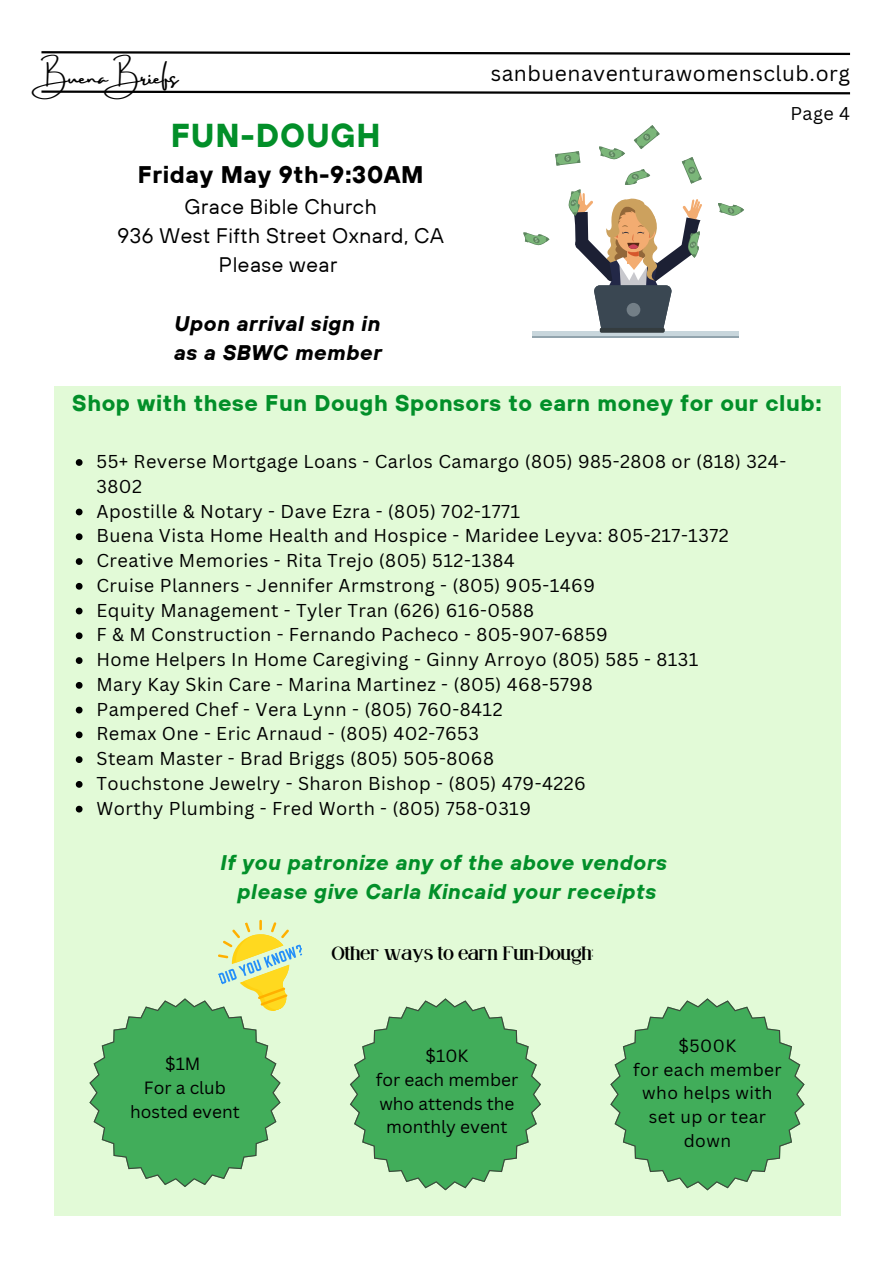
<style>
.page{position:relative;width:894px;height:1264px;background:#fff}
.page>*{position:absolute;margin:0;border:0;box-sizing:border-box;transform-origin:0 0}
.t1{font:700 33px "TT Hoves";letter-spacing:.025em;color:#028f29}
.t2{font:700 24px "TT Hoves";letter-spacing:.025em;color:#000}
.t3{font:700 22.65px "TT Hoves";letter-spacing:.025em;color:#028f29}
.t4{font:italic 700 21.15px/29.2px "TT Hoves";letter-spacing:.025em;color:#028f29;text-align:center}
.t5{font:italic 700 21.15px/29.2px "TT Hoves";letter-spacing:.025em;color:#000}
.t6{font:21px/29.2px "TT Hoves";letter-spacing:.025em;color:#000;text-align:center}
.t7{font:21px "Canva Sans";letter-spacing:.025em;color:#000}
.t8{font:21px "Grown";color:#000}
.t9{font:21px "Amsterdam Three";letter-spacing:-.05em;color:#000}
.t10{font:18.15px/24.8px "Canva Sans";letter-spacing:.025em;color:#000}
.t11{font:18px "Canva Sans";color:#000}
.t12{font:17.25px/23.7px "Canva Sans";color:#000;text-align:center}
.t13{font:17.25px/23.7px "Canva Sans";letter-spacing:.025em;color:#000;text-align:center}
</style>
<div class="page">
<svg style="left:41px;top:51px;width:810px;height:5px"></svg>
<svg style="left:41px;top:90px;width:810px;height:5px"></svg>
<div style="left:532px;top:331px;width:206px;height:6px;background:#c8d6dc"></div>
<hr style="left:532px;top:336px;width:206px;height:1px;background:#92a4ad">
<svg style="left:523px;top:232px;width:26px;height:14px"></svg>
<svg style="left:718px;top:203px;width:26px;height:13px"></svg>
<svg style="left:555px;top:125px;width:146px;height:203px"></svg>
<hr style="left:599px;top:328px;width:65px;height:4px;background:#343c3f;border-radius:2px">
<div style="left:626px;top:303px;width:14px;height:13px;background:#737f87;border-radius:50%"></div>
<div style="left:54px;top:386px;width:786px;height:828px;background:#e2fad7"></div>
<svg style="left:76px;top:459px;width:6px;height:7px"></svg>
<svg style="left:76px;top:508px;width:6px;height:7px"></svg>
<svg style="left:76px;top:533px;width:6px;height:7px"></svg>
<svg style="left:76px;top:558px;width:6px;height:7px"></svg>
<svg style="left:76px;top:583px;width:6px;height:6px"></svg>
<svg style="left:76px;top:607px;width:6px;height:7px"></svg>
<svg style="left:76px;top:632px;width:6px;height:7px"></svg>
<svg style="left:76px;top:657px;width:6px;height:7px"></svg>
<svg style="left:76px;top:682px;width:6px;height:6px"></svg>
<svg style="left:76px;top:706px;width:6px;height:7px"></svg>
<svg style="left:76px;top:731px;width:6px;height:7px"></svg>
<svg style="left:76px;top:756px;width:6px;height:7px"></svg>
<svg style="left:76px;top:781px;width:6px;height:6px"></svg>
<svg style="left:76px;top:805px;width:6px;height:7px"></svg>
<svg style="left:610px;top:998px;width:194px;height:192px"></svg>
<svg style="left:89px;top:919px;width:214px;height:268px"></svg>
<svg style="left:350px;top:998px;width:191px;height:192px"></svg>
<h2 class="t9" style="left:41px;top:65px;width:138px">Buena Briefs</h2>
<p class="t7" style="left:490px;top:59px;width:361px">sanbuenaventurawomensclub.org</p>
<h2 class="t11" style="left:790px;top:101px;width:61px">Page 4</h2>
<p class="t1" style="left:171px;top:114px;width:211px">FUN-DOUGH</p>
<p class="t2" style="left:138px;top:159px;width:287px">Friday May 9th-9:30AM</p>
<p class="t6" style="left:118px;top:191px;width:327px">Grace Bible Church<br>936 West Fifth Street Oxnard, CA<br>Please wear</p>
<h2 class="t5" style="left:174px;top:308px;width:209px">Upon arrival sign in as a SBWC member</h2>
<h1 class="t3" style="left:72px;top:388px;width:750px">Shop with these Fun Dough Sponsors to earn money for our club:</h1>
<p class="t10" style="left:96px;top:448px;width:691px">55+ Reverse Mortgage Loans - Carlos Camargo (805) 985-2808 or (818) 324-<br>3802</p>
<p class="t10" style="left:96px;top:498px;width:425px">Apostille &amp; Notary - Dave Ezra - (805) 702-1771</p>
<h1 class="t10" style="left:96px;top:523px;width:633px">Buena Vista Home Health and Hospice - Maridee Leyva: 805-217-1372</h1>
<p class="t10" style="left:96px;top:547px;width:419px">Creative Memories - Rita Trejo (805) 512-1384</p>
<p class="t10" style="left:96px;top:572px;width:500px">Cruise Planners - Jennifer Armstrong - (805) 905-1469</p>
<p class="t10" style="left:96px;top:597px;width:439px">Equity Management - Tyler Tran (626) 616-0588</p>
<p class="t10" style="left:96px;top:622px;width:512px">F &amp; M Construction - Fernando Pacheco - 805-907-6859</p>
<p class="t10" style="left:96px;top:646px;width:603px">Home Helpers In Home Caregiving - Ginny Arroyo (805) 585 - 8131</p>
<p class="t10" style="left:96px;top:671px;width:497px">Mary Kay Skin Care - Marina Martinez - (805) 468-5798</p>
<p class="t10" style="left:96px;top:696px;width:407px">Pampered Chef - Vera Lynn - (805) 760-8412</p>
<p class="t10" style="left:96px;top:721px;width:384px">Remax One - Eric Arnaud - (805) 402-7653</p>
<p class="t10" style="left:96px;top:745px;width:399px">Steam Master - Brad Briggs (805) 505-8068</p>
<p class="t10" style="left:96px;top:770px;width:491px">Touchstone Jewelry - Sharon Bishop - (805) 479-4226</p>
<p class="t10" style="left:96px;top:795px;width:436px">Worthy Plumbing - Fred Worth - (805) 758-0319</p>
<p class="t4" style="left:220px;top:847px;width:448px">If you patronize any of the above vendors please give Carla Kincaid your receipts</p>
<p class="t12" style="left:165px;top:1051px;width:37px">$1M</p>
<h2 class="t12" style="left:130px;top:1075px;width:111px">For a club hosted event</h2>
<p class="t8" style="left:332px;top:940px;width:263px">Other ways to earn Fun-Dough:</p>
<p class="t12" style="left:425px;top:1043px;width:44px">$10K</p>
<p class="t12" style="left:375px;top:1067px;width:144px">for each member who attends the monthly event</p>
<p class="t12" style="left:678px;top:1033px;width:59px">$500K</p>
<h1 class="t13" style="left:633px;top:1057px;width:150px">for each member who helps with set up or tear down</h1>
</div>
